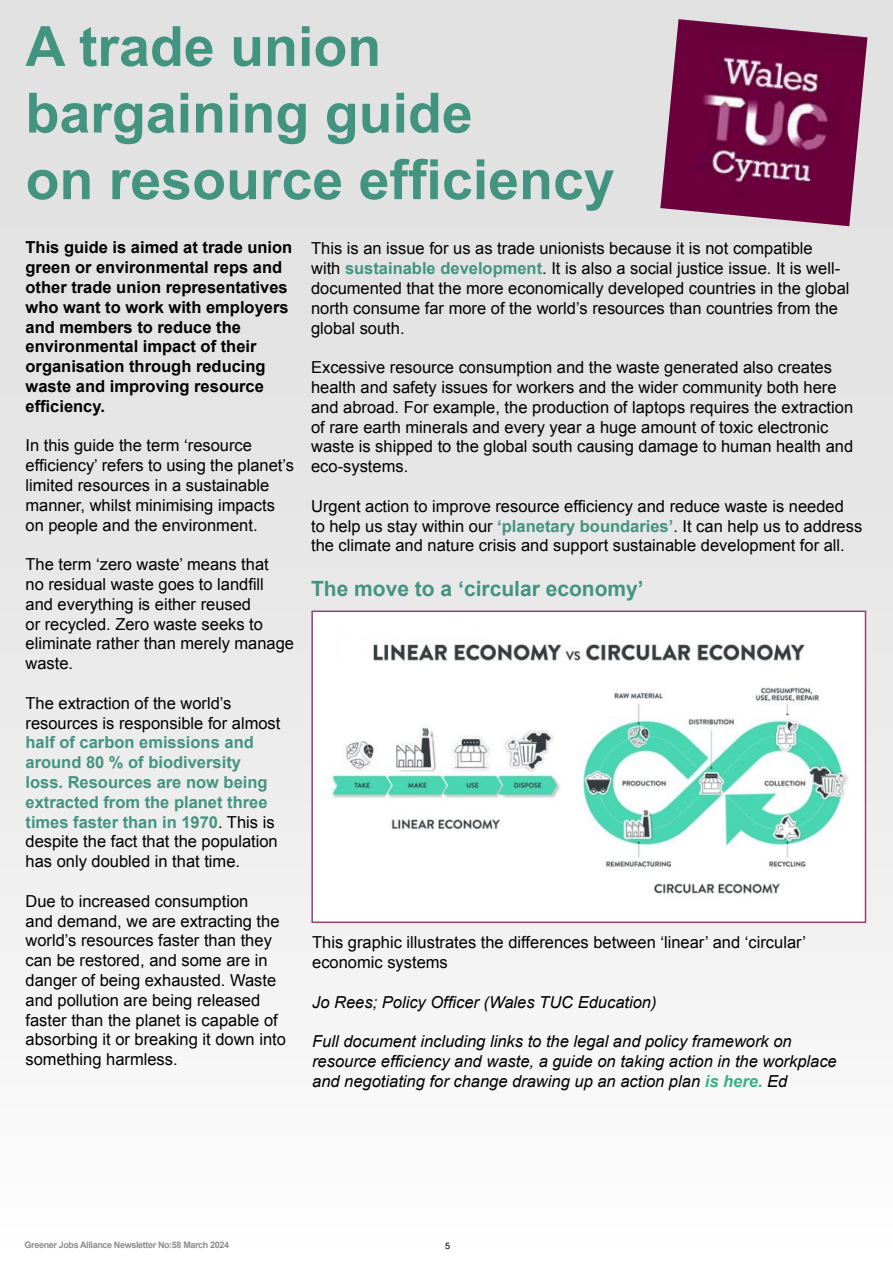
<style>
.page{position:relative;width:893px;height:1263px;background:#fff}
.page>*{position:absolute;margin:0;border:0;box-sizing:border-box;transform-origin:0 0}
.t1{font:700 55.5px/66.6px "Arial";color:#429480}
.t2{font:700 21px "Arial";color:#429480}
.t3{font:16.5px/19.8px "Arial";color:#000}
.t4{font:700 16.5px/19.8px "Arial";color:#000}
.t5{font:italic 16.5px/19.8px "Arial";color:#000}
.t6{font:700 16.5px/19.8px "Arial";color:#429480}
.t7{font:700 9px "Arial";letter-spacing:-.04em;color:#8f8f8f}
.t8{font:9px "Arial";color:#000}
.s1{font-weight:400;color:#000}
.s2{font-weight:700;color:#429480}
.s3{font-style:inherit}
.s4{font-weight:700;color:#37b087}
</style>
<div class="page">
<div style="left:0;top:0;width:893px;height:1263px;background:linear-gradient(to bottom,#ddd,#fafafa)"></div>
<img style="left:660px;top:19px;width:207px;height:207px">
<img style="left:314px;top:613px;width:549px;height:307px">
<div style="left:311px;top:610px;width:555px;height:313px;border:2px solid #904370"></div>
<h1 class="t1" style="left:26px;top:15px;width:591px">A trade union bargaining guide<br>on resource efficiency</h1>
<p class="t4" style="left:26px;top:238px;width:268px">This guide is aimed at trade union green or environmental reps and other trade union representatives who want to work with employers and members to reduce the environmental impact of their organisation through reducing waste and improving resource efficiency.</p>
<p class="t3" style="left:26px;top:436px;width:270px">In this guide the term ‘resource efficiency’ refers to using the planet’s limited resources in a sustainable manner, whilst minimising impacts on people and the environment.</p>
<p class="t3" style="left:26px;top:555px;width:270px">The term ‘zero waste’ means that<br>no residual waste goes to landfill and everything is either reused<br>or recycled. Zero waste seeks to eliminate rather than merely manage waste.</p>
<p class="t3" style="left:26px;top:693px;width:256px">The extraction of the world’s resources is responsible for almost</p>
<p class="t6" style="left:26px;top:733px;width:254px">half of carbon emissions and around 80 % of biodiversity loss. Resources are now being extracted from the planet three times faster than in 1970<span class="s1">. This is despite the fact that the population has only doubled in that time.</span></p>
<p class="t3" style="left:26px;top:891px;width:262px">Due to increased consumption<br>and demand, we are extracting the world’s resources faster than they can be restored, and some are in danger of being exhausted. Waste and pollution are being released faster than the planet is capable of absorbing it or breaking it down into something harmless.</p>
<p class="t3" style="left:311px;top:239px;width:540px">This is an issue for us as trade unionists because it is not compatible<br>with <span class="s2">sustainable development</span>. It is also a social justice issue. It is well&shy;documented that the more economically developed countries in the global north consume far more of the world’s resources than countries from the global south.</p>
<p class="t3" style="left:311px;top:358px;width:544px">Excessive resource consumption and the waste generated also creates health and safety issues for workers and the wider community both here and abroad. For example, the production of laptops requires the extraction of rare earth minerals and every year a huge amount of toxic electronic waste is shipped to the global south causing damage to human health and eco-systems.</p>
<p class="t3" style="left:311px;top:496px;width:553px">Urgent action to improve resource efficiency and reduce waste is needed<br>to help us stay within our <span class="s2">‘planetary boundaries’</span>. It can help us to address the climate and nature crisis and support sustainable development for all.</p>
<p class="t2" style="left:311px;top:575px;width:334px">The move to a ‘circular economy’</p>
<p class="t3" style="left:312px;top:933px;width:495px">This graphic illustrates the differences between ‘linear’ and ‘circular’ economic systems</p>
<p class="t5" style="left:312px;top:992px;width:346px">Jo Rees; Policy Officer (Wales TUC Education)</p>
<p class="t5" style="left:312px;top:1032px;width:526px">Full document including links to the legal and policy framework on resource efficiency and waste, a guide on taking action in the workplace and <span class="s3">negotiating for change drawing up an action plan</span> <span class="s4">is here.</span> <span class="s3">Ed</span></p>
<p class="t7" style="left:25px;top:1239px;width:206px">Greener Jobs Alliance Newsletter No:58 March 2024</p>
<p class="t8" style="left:445px;top:1239px;width:7px">5</p>
</div>
